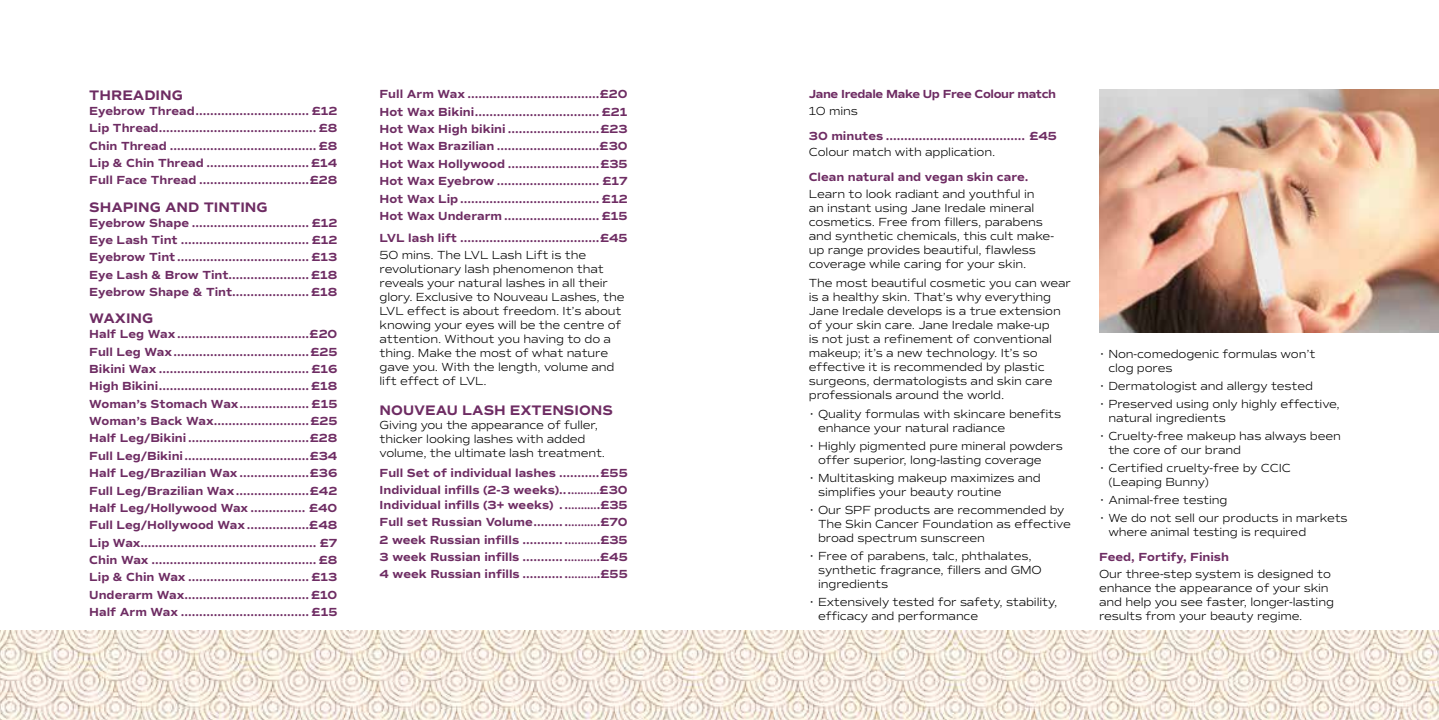
<style>
.page{position:relative;width:1439px;height:720px;background:#fff}
.page>*{position:absolute;margin:0;border:0;box-sizing:border-box;transform-origin:0 0}
.t1{font:700 14px "Commuters Sans";color:#6e2c63}
.t2{font:700 11.9px/17.3px "Commuters Sans";color:#6e2c63;text-align:justify}
.t3{font:300 11.9px/14px "Commuters Sans";letter-spacing:-.01em;color:#000}
.t4{font:700 11.9px "Commuters Sans";letter-spacing:-.03em;color:#6e2c63}
</style>
<div class="page">
<img style="left:1099px;top:89px;width:340px;height:243px">
<img style="left:0;top:630px;width:1439px;height:89px">
<p class="t1" style="left:89px;top:87px;width:95px">THREADING</p>
<p class="t2" style="left:89px;top:102px;width:250px">Eyebrow Thread............................... £12<br>Lip Thread........................................... £8<br>Chin Thread ........................................ £8<br>Lip &amp; Chin Thread ............................ £14<br>Full Face Thread ..............................£28</p>
<p class="t1" style="left:89px;top:198px;width:180px">SHAPING AND TINTING</p>
<p class="t2" style="left:89px;top:214px;width:250px">Eyebrow Shape ................................ £12<br>Eye Lash Tint ................................... £12<br>Eyebrow Tint .................................... £13<br>Eye Lash &amp; Brow Tint......................£18<br>Eyebrow Shape &amp; Tint.....................£18</p>
<p class="t1" style="left:89px;top:310px;width:65px">WAXING</p>
<p class="t2" style="left:89px;top:325px;width:250px">Half Leg Wax ....................................£20<br>Full Leg Wax.....................................£25<br>Bikini Wax ......................................... £16<br>High Bikini.........................................£18<br>Woman’s Stomach Wax................... £15<br>Woman’s Back Wax..........................£25<br>Half Leg/Bikini .................................£28<br>Full Leg/Bikini..................................£34<br>Half Leg/Brazilian Wax ...................£36<br>Full Leg/Brazilian Wax....................£42<br>Half Leg/Hollywood Wax ............... £40<br>Full Leg/Hollywood Wax.................£48<br>Lip Wax................................................ £7<br>Chin Wax ............................................. £8<br>Lip &amp; Chin Wax ................................. £13<br>Underarm Wax..................................£10<br>Half Arm Wax ................................... £15</p>
<p class="t2" style="left:379px;top:86px;width:250px">Full Arm Wax ....................................£20<br>Hot Wax Bikini.................................. £21<br>Hot Wax High bikini .........................£23<br>Hot Wax Brazilian ............................£30<br>Hot Wax Hollywood .........................£35<br>Hot Wax Eyebrow ............................ £17<br>Hot Wax Lip ...................................... £12<br>Hot Wax Underarm .......................... £15</p>
<p class="t2" style="left:379px;top:229px;width:250px">LVL lash lift ......................................£45</p>
<p class="t3" style="left:379px;top:247px;width:246px">50 mins. The LVL Lash Lift is the revolutionary lash phenomenon that reveals your natural lashes in all their glory. Exclusive to Nouveau Lashes, the LVL effect is about freedom. It’s about knowing your eyes will be the centre of attention. Without you having to do a thing. Make the most of what nature gave you. With the length, volume and lift effect of LVL.</p>
<p class="t1" style="left:379px;top:401px;width:235px">NOUVEAU LASH EXTENSIONS</p>
<p class="t3" style="left:379px;top:417px;width:227px">Giving you the appearance of fuller, thicker looking lashes with added volume, the ultimate lash treatment.</p>
<p class="t2" style="left:379px;top:464px;width:250px">Full Set of individual lashes ...........£55<br>Individual infills (2-3 weeks)...………£30</p>
<p class="t2" style="left:379px;top:496px;width:250px">Individual infills (3+ weeks) ..……….£35<br>Full set Russian Volume.........……….£70<br>2 week Russian infills ............……….£35<br>3 week Russian infills ............……….£45<br>4 week Russian infills ............……….£55</p>
<p class="t4" style="left:809px;top:87px;width:249px">Jane Iredale Make Up Free Colour match</p>
<p class="t3" style="left:809px;top:104px;width:51px">10 mins</p>
<p class="t2" style="left:809px;top:127px;width:250px">30 minutes ...................................... £45</p>
<p class="t3" style="left:809px;top:145px;width:188px">Colour match with application.</p>
<p class="t2" style="left:809px;top:168px;width:221px">Clean natural and vegan skin care.</p>
<p class="t3" style="left:809px;top:186px;width:247px">Learn to look radiant and youthful in<br>an instant using Jane Iredale mineral cosmetics. Free from fillers, parabens and synthetic chemicals, this cult make&shy;up range provides beautiful, flawless coverage while caring for your skin.</p>
<p class="t3" style="left:809px;top:275px;width:264px">The most beautiful cosmetic you can wear is a healthy skin. That’s why everything Jane Iredale develops is a true extension of your skin care. Jane Iredale make-up<br>is not just a refinement of conventional makeup; it’s a new technology. It’s so effective it is recommended by plastic surgeons, dermatologists and skin care professionals around the world.</p>
<p class="t3" style="left:818px;top:406px;width:245px;text-indent:-9px">• Quality formulas with skincare benefits enhance your natural radiance</p>
<p class="t3" style="left:818px;top:438px;width:246px;text-indent:-9px">• Highly pigmented pure mineral powders offer superior, long-lasting coverage</p>
<p class="t3" style="left:818px;top:470px;width:224px;text-indent:-9px">• Multitasking makeup maximizes and simplifies your beauty routine</p>
<p class="t3" style="left:818px;top:502px;width:254px;text-indent:-9px">• Our SPF products are recommended by<br>The Skin Cancer Foundation as effective broad spectrum sunscreen</p>
<p class="t3" style="left:818px;top:548px;width:225px;text-indent:-9px">• Free of parabens, talc, phthalates, synthetic fragrance, fillers and GMO ingredients</p>
<p class="t3" style="left:818px;top:594px;width:241px;text-indent:-9px">• Extensively tested for safety, stability, efficacy and performance</p>
<p class="t3" style="left:1108px;top:347px;width:209px;text-indent:-9px">• Non-comedogenic formulas won’t clog pores</p>
<p class="t3" style="left:1099px;top:379px;width:215px">• Dermatologist and allergy tested</p>
<p class="t3" style="left:1108px;top:397px;width:233px;text-indent:-9px">• Preserved using only highly effective, natural ingredients</p>
<p class="t3" style="left:1108px;top:429px;width:234px;text-indent:-9px">• Cruelty-free makeup has always been the core of our brand</p>
<p class="t3" style="left:1108px;top:461px;width:184px;text-indent:-9px">• Certified cruelty-free by CCIC (Leaping Bunny)</p>
<p class="t3" style="left:1099px;top:493px;width:130px">• Animal-free testing</p>
<p class="t3" style="left:1108px;top:511px;width:241px;text-indent:-9px">• We do not sell our products in markets where animal testing is required</p>
<p class="t2" style="left:1099px;top:548px;width:131px">Feed, Fortify, Finish</p>
<p class="t3" style="left:1099px;top:566px;width:236px">Our three-step system is designed to enhance the appearance of your skin and help you see faster, longer-lasting results from your beauty regime.</p>
</div>
